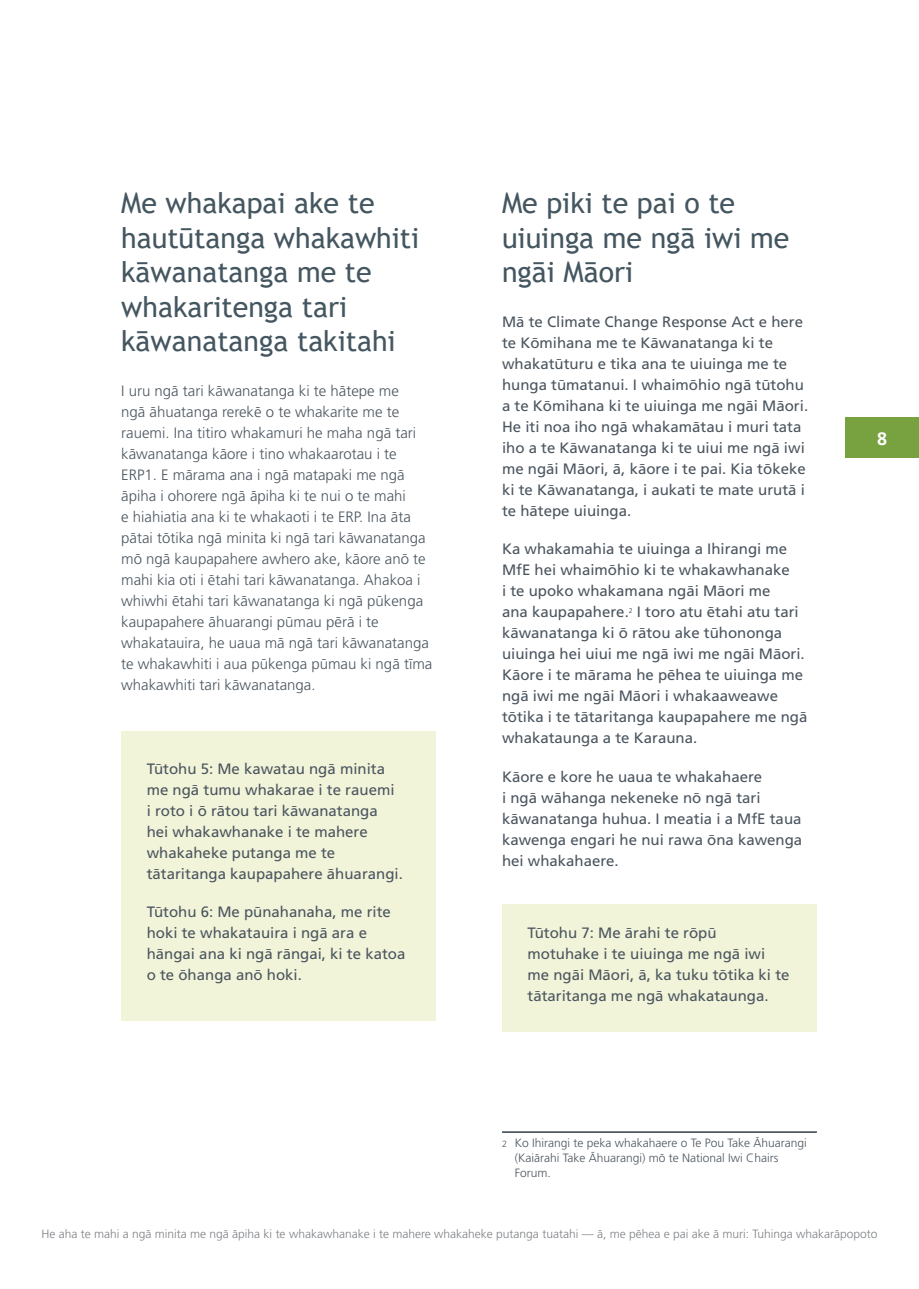
<style>
.page{position:relative;width:919px;height:1289px;background:#fff}
.page>*{position:absolute;margin:0;border:0;box-sizing:border-box;transform-origin:0 0}
.Heading_2{font:28.5px/34.5px "Trebuchet MS";color:#445660}
.Page_number{font:700 18px "Frutiger LT Pro";color:#fff}
.Paragraph_text{font:15px/21px "Frutiger LT Pro";color:#4b555f}
.Paragraph_text-2{font:300 15px/21px "Frutiger LT Pro";color:#4b555f}
.Table_figure_caption{font:15px/21px "Frutiger LT Pro";color:#4b555f}
.t1{font:300 12px "Frutiger LT Pro";color:#7f8185}
.Footnote{font:300 12px/15px "Frutiger LT Pro";color:#4b555f}
.s1{font-size:9px}
</style>
<div class="page">
<hr style="left:502px;top:1131px;width:314px;height:1px;background:#333e48">
<div style="left:121px;top:731px;width:315px;height:289px;background:#f1f4d9"></div>
<div style="left:845px;top:417px;width:73px;height:41px;background:#78a23f"></div>
<div style="left:502px;top:904px;width:314px;height:127px;background:#f1f4d9"></div>
<p class="Heading_2" style="left:121px;top:185px;width:299px">Me whakapai ake te hautūtanga whakawhiti kāwanatanga me te whakaritenga tari kāwanatanga takitahi</p>
<p class="Paragraph_text-2" style="left:121px;top:381px;width:312px">I uru ngā tari kāwanatanga ki te hātepe me<br>ngā āhuatanga rerekē o te whakarite me te rauemi. Ina titiro whakamuri he maha ngā tari kāwanatanga kāore i tino whakaarotau i te ERP1. E mārama ana i ngā matapaki me ngā āpiha i ohorere ngā āpiha ki te nui o te mahi<br>e hiahiatia ana ki te whakaoti i te ERP. Ina āta pātai tōtika ngā minita ki ngā tari kāwanatanga mō ngā kaupapahere awhero ake, kāore anō te mahi kia oti i ētahi tari kāwanatanga. Ahakoa i whiwhi ētahi tari kāwanatanga ki ngā pūkenga kaupapahere āhuarangi pūmau pērā i te whakatauira, he uaua mā ngā tari kāwanatanga te whakawhiti i aua pūkenga pūmau ki ngā tīma whakawhiti tari kāwanatanga.</p>
<p class="Table_figure_caption" style="left:147px;top:758px;width:257px">Tūtohu 5: Me kawatau ngā minita me ngā tumu whakarae i te rauemi<br>i roto i ō rātou tari kāwanatanga hei whakawhanake i te mahere whakaheke putanga me te tātaritanga kaupapahere āhuarangi.</p>
<p class="Table_figure_caption" style="left:147px;top:901px;width:260px">Tūtohu 6: Me pūnahanaha, me rite hoki te whakatauira i ngā ara e hāngai ana ki ngā rāngai, ki te katoa o te ōhanga anō hoki.</p>
<p class="Heading_2" style="left:502px;top:185px;width:289px">Me piki te pai o te uiuinga me ngā iwi me ngāi Māori</p>
<p class="Paragraph_text" style="left:502px;top:311px;width:307px">Mā te Climate Change Response Act e here te Kōmihana me te Kāwanatanga ki te whakatūturu e tika ana te uiuinga me te hunga tūmatanui. I whaimōhio ngā tūtohu a te Kōmihana ki te uiuinga me ngāi Māori.<br>He iti noa iho ngā whakamātau i muri tata iho a te Kāwanatanga ki te uiui me ngā iwi me ngāi Māori, ā, kāore i te pai. Kia tōkeke ki te Kāwanatanga, i aukati te mate urutā i te hātepe uiuinga.</p>
<p class="Paragraph_text" style="left:502px;top:538px;width:307px">Ka whakamahia te uiuinga a Ihirangi me MfE hei whaimōhio ki te whakawhanake<br>i te upoko whakamana ngāi Māori me<br>ana kaupapahere.<sup>2</sup> I toro atu ētahi atu tari kāwanatanga ki ō rātou ake tūhononga uiuinga hei uiui me ngā iwi me ngāi Māori.<br>Kāore i te mārama he pēhea te uiuinga me ngā iwi me ngāi Māori i whakaaweawe tōtika i te tātaritanga kaupapahere me ngā whakataunga a te Karauna.</p>
<p class="Paragraph_text" style="left:502px;top:765px;width:302px">Kāore e kore he uaua te whakahaere<br>i ngā wāhanga nekeneke nō ngā tari kāwanatanga huhua. I meatia i a MfE taua kawenga engari he nui rawa ōna kawenga hei whakahaere.</p>
<p class="Table_figure_caption" style="left:527px;top:922px;width:263px">Tūtohu 7: Me ārahi te rōpū motuhake i te uiuinga me ngā iwi me ngāi Māori, ā, ka tuku tōtika ki te tātaritanga me ngā whakataunga.</p>
<p class="Footnote" style="left:514px;top:1135px;width:293px;text-indent:-13px"><span class="s1">2</span> Ko Ihirangi te peka whakahaere o Te Pou Take Āhuarangi (Kaiārahi Take Āhuarangi) mō te National Iwi Chairs<br>Forum.</p>
<p class="Page_number" style="left:877px;top:428px;width:12px">8</p>
<p class="t1" style="left:41px;top:1227px;width:837px">He aha te mahi a ngā minita me ngā āpiha ki te whakawhanake i te mahere whakaheke putanga tuatahi — ā, me pēhea e pai ake ā muri: Tuhinga whakarāpopoto</p>
</div>
